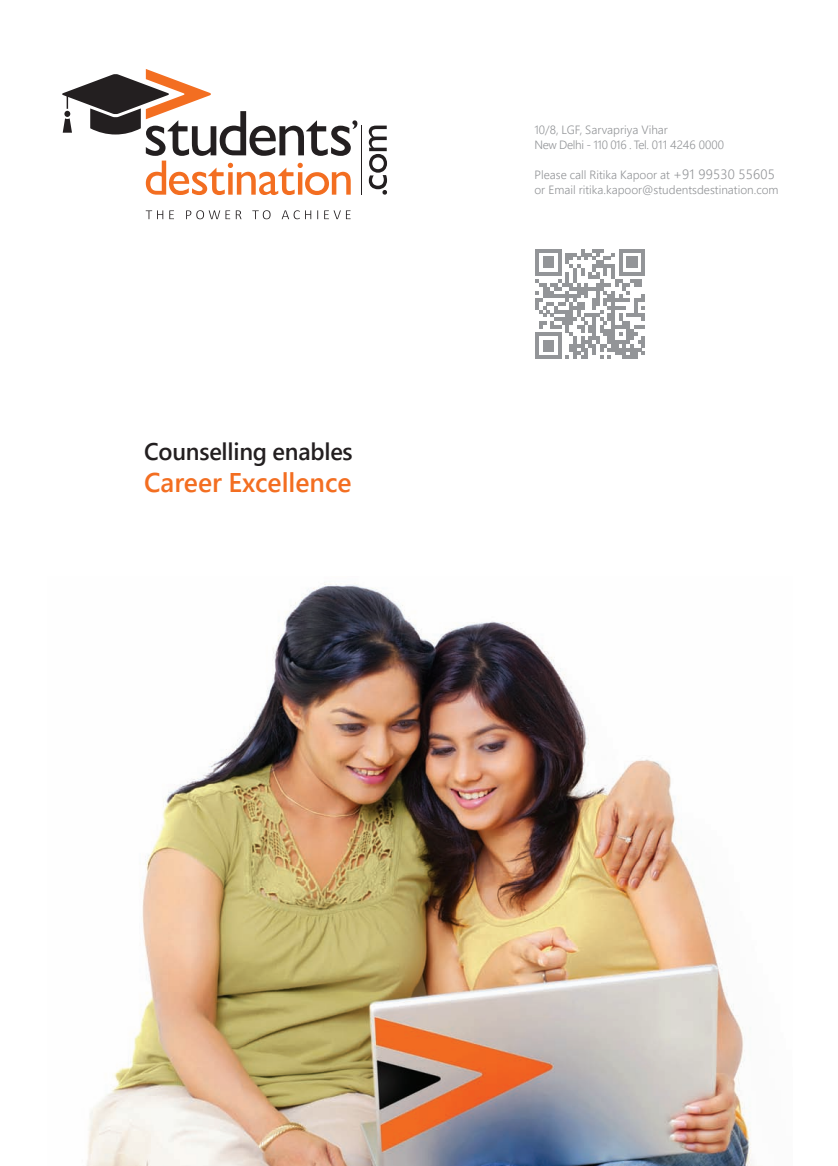
<style>
.page{position:relative;width:838px;height:1166px;background:#fff}
.page>*{position:absolute;margin:0;border:0;box-sizing:border-box;transform-origin:0 0}
.t1{font:27px "Webly Sleek UI Semibold";color:#f36e21}
.t2{font:24px "Webly Sleek UI Semibold";letter-spacing:-.01em;color:#231f20}
.t3{font:12px/15.1px "Webly Sleek UI Semilight";color:#939598}
.s1{font-size:13.5px}
</style>
<div class="page">
<hr style="left:361px;top:126px;width:1px;height:69px;background:#231f20">
<svg style="left:62px;top:69px;width:295px;height:126px"></svg>
<svg style="left:369px;top:125px;width:18px;height:69px"></svg>
<svg style="left:146px;top:210px;width:17px;height:9px"></svg>
<svg style="left:169px;top:210px;width:5px;height:9px"></svg>
<svg style="left:186px;top:210px;width:44px;height:9px"></svg>
<svg style="left:236px;top:210px;width:5px;height:9px"></svg>
<svg style="left:252px;top:210px;width:18px;height:9px"></svg>
<svg style="left:282px;top:210px;width:29px;height:9px"></svg>
<svg style="left:324px;top:210px;width:26px;height:9px"></svg>
<svg style="left:535px;top:249px;width:110px;height:110px"></svg>
<img style="left:86px;top:582px;width:666px;height:583px">
<h2 class="t2" style="left:144px;top:433px;width:210px">Counselling enables</h2>
<h1 class="t1" style="left:144px;top:461px;width:209px">Career Excellence</h1>
<p class="t3" style="left:534px;top:121px;width:191px">10/8, LGF, Sarvapriya Vihar<br>New Delhi - 110 016 . Tel. 011 4246 0000</p>
<p class="t3" style="left:534px;top:167px;width:246px">Please call Ritika Kapoor at <span class="s1">+91 99530 55605 </span>or Email ritika.kapoor@studentsdestination.com</p>
</div>
